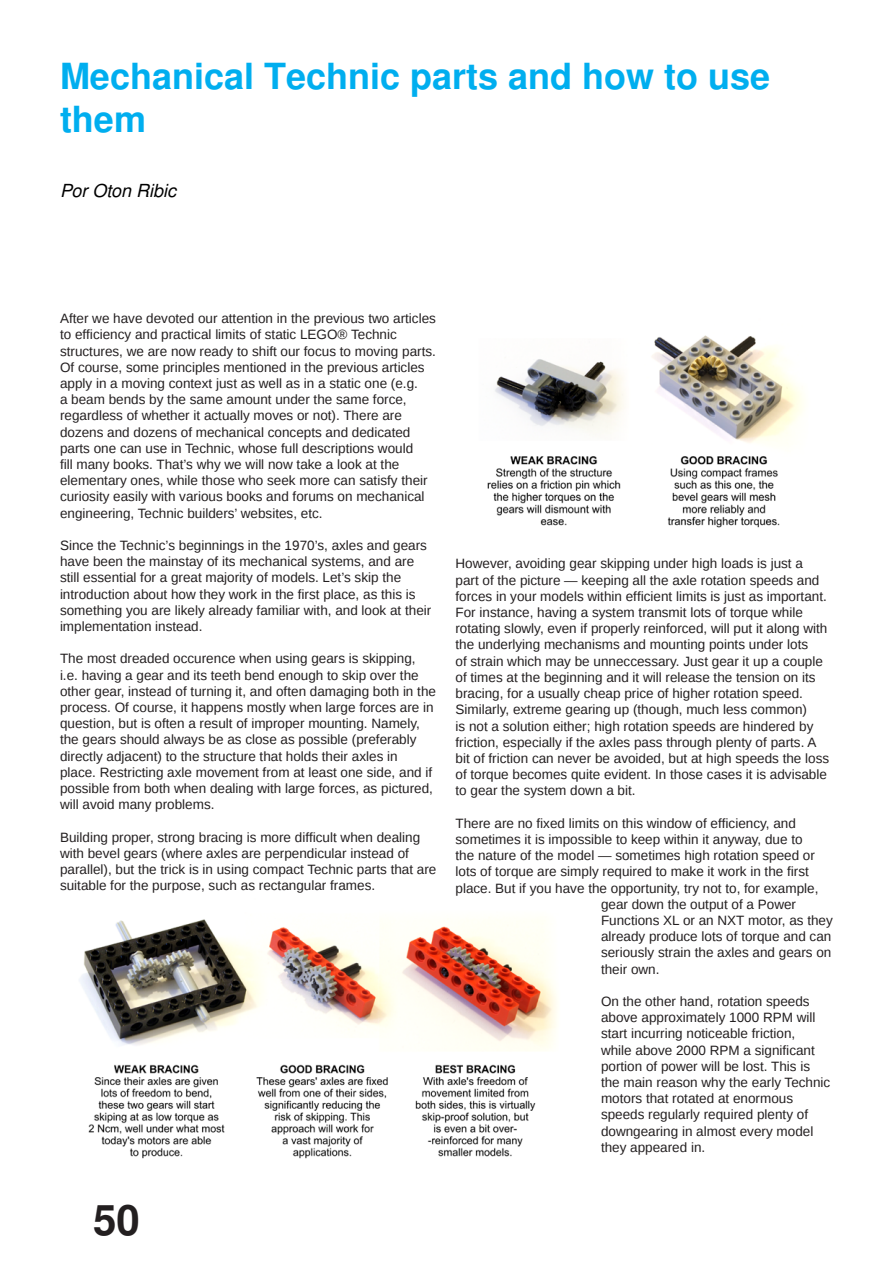
<style>
.page{position:relative;width:893px;height:1263px;background:#fff}
.page>*{position:absolute;margin:0;border:0;box-sizing:border-box;transform-origin:0 0}
.t1{font:700 42px "Free Sans";color:#231f20}
.t2{font:700 36px/43.2px "Free Sans";color:#00aeef}
.t3{font:italic 18px "Free Sans";color:#000}
.t4{font:13.5px/16.2px "Liberation Sans";color:#231f20}
</style>
<div class="page">
<img style="left:79px;top:919px;width:478px;height:240px">
<img style="left:487px;top:335px;width:317px;height:193px">
<h2 class="t2" style="left:60px;top:56px;width:712px">Mechanical Technic parts and how to use them</h2>
<h3 class="t3" style="left:60px;top:182px;width:118px">Por Oton Ribic</h3>
<p class="t4" style="left:60px;top:310px;width:377px">After we have devoted our attention in the previous two articles to efficiency and practical limits of static LEGO® Technic structures, we are now ready to shift our focus to moving parts.<br>Of course, some principles mentioned in the previous articles apply in a moving context just as well as in a static one (e.g.<br>a beam bends by the same amount under the same force, regardless of whether it actually moves or not). There are dozens and dozens of mechanical concepts and dedicated parts one can use in Technic, whose full descriptions would<br>fill many books. That’s why we will now take a look at the elementary ones, while those who seek more can satisfy their curiosity easily with various books and forums on mechanical engineering, Technic builders’ websites, etc.</p>
<p class="t4" style="left:60px;top:537px;width:373px">Since the Technic’s beginnings in the 1970’s, axles and gears have been the mainstay of its mechanical systems, and are still essential for a great majority of models. Let’s skip the introduction about how they work in the first place, as this is something you are likely already familiar with, and look at their implementation instead.</p>
<p class="t4" style="left:60px;top:650px;width:377px">The most dreaded occurence when using gears is skipping, i.e. having a gear and its teeth bend enough to skip over the other gear, instead of turning it, and often damaging both in the process. Of course, it happens mostly when large forces are in question, but is often a result of improper mounting. Namely, the gears should always be as close as possible (preferably directly adjacent) to the structure that holds their axles in place. Restricting axle movement from at least one side, and if possible from both when dealing with large forces, as pictured, will avoid many problems.</p>
<p class="t4" style="left:60px;top:829px;width:378px">Building proper, strong bracing is more difficult when dealing with bevel gears (where axles are perpendicular instead of parallel), but the trick is in using compact Technic parts that are suitable for the purpose, such as rectangular frames.</p>
<p class="t4" style="left:455px;top:556px;width:375px">However, avoiding gear skipping under high loads is just a part of the picture ― keeping all the axle rotation speeds and forces in your models within efficient limits is just as important.<br>For instance, having a system transmit lots of torque while rotating slowly, even if properly reinforced, will put it along with the underlying mechanisms and mounting points under lots<br>of strain which may be unneccessary. Just gear it up a couple of times at the beginning and it will release the tension on its bracing, for a usually cheap price of higher rotation speed.<br>Similarly, extreme gearing up (though, much less common)<br>is not a solution either; high rotation speeds are hindered by friction, especially if the axles pass through plenty of parts. A bit of friction can never be avoided, but at high speeds the loss of torque becomes quite evident. In those cases it is advisable to gear the system down a bit.</p>
<p class="t4" style="left:455px;top:815px;width:342px">There are no fixed limits on this window of efficiency, and</p>
<p class="t4" style="left:455px;top:831px;width:349px">sometimes it is impossible to keep within it anyway, due to</p>
<p class="t4" style="left:455px;top:847px;width:361px">the nature of the model ― sometimes high rotation speed or</p>
<p class="t4" style="left:455px;top:863px;width:355px">lots of torque are simply required to make it work in the first</p>
<p class="t4" style="left:455px;top:880px;width:364px">place. But if you have the opportunity, try not to, for example,</p>
<p class="t4" style="left:601px;top:896px;width:197px">gear down the output of a Power</p>
<p class="t4" style="left:601px;top:912px;width:233px">Functions XL or an NXT motor, as they</p>
<p class="t4" style="left:601px;top:928px;width:232px">already produce lots of torque and can</p>
<p class="t4" style="left:601px;top:944px;width:232px">seriously strain the axles and gears on</p>
<p class="t4" style="left:601px;top:961px;width:60px">their own.</p>
<p class="t4" style="left:601px;top:993px;width:231px">On the other hand, rotation speeds above approximately 1000 RPM will start incurring noticeable friction,<br>while above 2000 RPM a significant portion of power will be lost. This is the main reason why the early Technic motors that rotated at enormous speeds regularly required plenty of downgearing in almost every model they appeared in.</p>
<h1 class="t1" style="left:93px;top:1201px;width:48px">50</h1>
</div>
